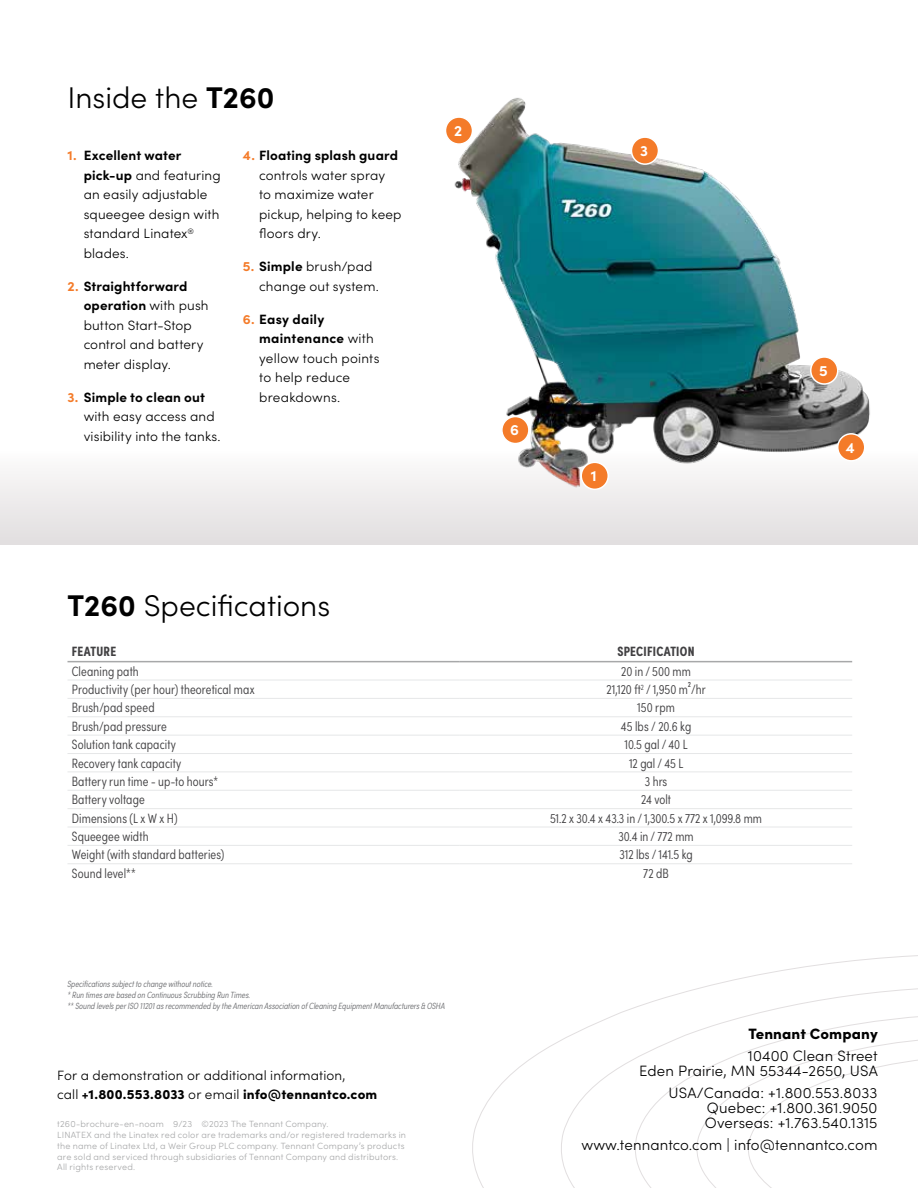
<style>
.page{position:relative;width:918px;height:1188px;background:#fff}
.page>*{position:absolute;margin:0;border:0;box-sizing:border-box;transform-origin:0 0}
.t1{font:300 30px "Sofia Pro";color:#000}
.t2{font:300 15px/15px "Sofia Pro";letter-spacing:.01em;color:#000;text-align:right}
.t3{font:900 15px "Sofia Pro";letter-spacing:.01em;color:#000}
.t4{font:700 15px "Sofia Pro";color:#fff}
.t5{font:300 13.5px/19.5px "Sofia Pro";letter-spacing:.01em;color:#000}
.t6{font:300 13.5px "Sofia Pro Condensed";letter-spacing:.01em;color:#414042}
.t7{font:700 13.5px "Sofia Pro Condensed";letter-spacing:.02em;color:#414042}
.t8{font:300 9px/10.8px "Sofia Pro";letter-spacing:.025em;color:#a7a8a9}
.t9{font:italic 300 9px/10.8px "Sofia Pro Condensed";color:#6d6e71}
.s1{font-weight:700}
.s2{font-weight:700;color:#f47b29}
.s3{font-weight:900}
</style>
<div class="page">
<div style="left:0;top:450px;width:918px;height:94px;background:linear-gradient(to bottom,#fdfdfc,#e1dedf)"></div>
<img style="left:445px;top:98px;width:436px;height:394px">
<div style="left:446px;top:117px;width:26px;height:27px;background:#f47b29;border-radius:50%"></div>
<div style="left:445px;top:116px;width:28px;height:29px;border:2px solid #fff;border-radius:50%"></div>
<div style="left:631px;top:137px;width:27px;height:27px;background:#f47b29;border-radius:50%"></div>
<div style="left:631px;top:136px;width:28px;height:29px;border:2px solid #fff;border-radius:50%"></div>
<div style="left:581px;top:462px;width:27px;height:27px;background:#f47b29;border-radius:50%"></div>
<div style="left:580px;top:462px;width:29px;height:28px;border:2px solid #fff;border-radius:50%"></div>
<hr style="left:68px;top:661px;width:392px;height:1px;background:#a7a8a9">
<hr style="left:460px;top:661px;width:392px;height:1px;background:#a7a8a9">
<hr style="left:68px;top:680px;width:392px;height:1px;background:#e6e7e8">
<hr style="left:460px;top:680px;width:392px;height:1px;background:#e6e7e8">
<hr style="left:68px;top:698px;width:392px;height:1px;background:#e6e7e8">
<hr style="left:460px;top:698px;width:392px;height:1px;background:#e6e7e8">
<hr style="left:68px;top:716px;width:392px;height:1px;background:#e6e7e8">
<hr style="left:460px;top:716px;width:392px;height:1px;background:#e6e7e8">
<hr style="left:68px;top:735px;width:392px;height:1px;background:#e6e7e8">
<hr style="left:460px;top:735px;width:392px;height:1px;background:#e6e7e8">
<hr style="left:68px;top:753px;width:392px;height:1px;background:#e6e7e8">
<hr style="left:460px;top:753px;width:392px;height:1px;background:#e6e7e8">
<hr style="left:68px;top:772px;width:392px;height:1px;background:#e6e7e8">
<hr style="left:460px;top:772px;width:392px;height:1px;background:#e6e7e8">
<hr style="left:68px;top:790px;width:392px;height:1px;background:#e6e7e8">
<hr style="left:460px;top:790px;width:392px;height:1px;background:#e6e7e8">
<hr style="left:68px;top:808px;width:392px;height:1px;background:#e6e7e8">
<hr style="left:460px;top:808px;width:392px;height:1px;background:#e6e7e8">
<hr style="left:68px;top:827px;width:392px;height:1px;background:#e6e7e8">
<hr style="left:460px;top:827px;width:392px;height:1px;background:#e6e7e8">
<hr style="left:68px;top:845px;width:392px;height:1px;background:#e6e7e8">
<hr style="left:460px;top:845px;width:392px;height:1px;background:#e6e7e8">
<hr style="left:68px;top:863px;width:392px;height:1px;background:#e6e7e8">
<hr style="left:460px;top:863px;width:392px;height:1px;background:#e6e7e8">
<div style="left:838px;top:434px;width:27px;height:27px;background:#f47b29;border-radius:50%"></div>
<div style="left:837px;top:433px;width:29px;height:29px;border:2px solid #fff;border-radius:50%"></div>
<div style="left:811px;top:357px;width:27px;height:27px;background:#f47b29;border-radius:50%"></div>
<div style="left:810px;top:356px;width:29px;height:29px;border:2px solid #fff;border-radius:50%"></div>
<div style="left:502px;top:417px;width:27px;height:27px;background:#f47b29;border-radius:50%"></div>
<div style="left:501px;top:416px;width:29px;height:28px;border:2px solid #fff;border-radius:50%"></div>
<svg style="left:472px;top:955px;width:446px;height:233px"></svg>
<h1 class="t1" style="left:68px;top:76px;width:209px">Inside the <span class="s1">T260</span></h1>
<p class="t5" style="left:84px;top:145px;width:139px;text-indent:-16px"><span class="s2">1.</span> <span class="s1">Excellent water pick-up</span> and featuring an easily adjustable squeegee design with standard Linatex<sup>® </sup>blades.</p>
<p class="t5" style="left:84px;top:276px;width:126px;text-indent:-16px"><span class="s2">2.</span> <span class="s1">Straightforward operation</span> with push button Start-Stop control and battery meter display.</p>
<p class="t5" style="left:84px;top:387px;width:138px;text-indent:-16px"><span class="s2">3.</span> <span class="s1">Simple to clean out </span>with easy access and visibility into the tanks.</p>
<p class="t5" style="left:259px;top:145px;width:144px;text-indent:-16px"><span class="s2">4.</span> <span class="s1">Floating splash guard </span>controls water spray<br>to maximize water pickup, helping to keep floors dry.</p>
<p class="t5" style="left:259px;top:256px;width:121px;text-indent:-16px"><span class="s2">5.</span> <span class="s1">Simple</span> brush/pad change out system.</p>
<p class="t5" style="left:259px;top:309px;width:122px;text-indent:-16px"><span class="s2">6.</span> <span class="s1">Easy daily maintenance</span> with yellow touch points to help reduce breakdowns.</p>
<p class="t4" style="left:454px;top:119px;width:10px">2</p>
<p class="t4" style="left:510px;top:419px;width:10px">6</p>
<h1 class="t1" style="left:68px;top:583px;width:264px"><span class="s1">T260</span> Specifications</h1>
<p class="t4" style="left:640px;top:139px;width:9px">3</p>
<p class="t4" style="left:591px;top:464px;width:7px">1</p>
<p class="t7" style="left:72px;top:641px;width:46px">FEATURE</p>
<p class="t7" style="left:617px;top:641px;width:79px">SPECIFICATION</p>
<p class="t6" style="left:72px;top:661px;width:69px">Cleaning path</p>
<p class="t6" style="left:621px;top:661px;width:71px">20 in / 500 mm</p>
<p class="t6" style="left:72px;top:680px;width:184px">Productivity (per hour) theoretical max</p>
<p class="t6" style="left:607px;top:680px;width:101px">21,120 ft<sup>2</sup> / 1,950 m2/hr</p>
<p class="t6" style="left:72px;top:698px;width:84px">Brush/pad speed</p>
<p class="t6" style="left:637px;top:698px;width:39px">150 rpm</p>
<p class="t6" style="left:72px;top:716px;width:97px">Brush/pad pressure</p>
<p class="t6" style="left:621px;top:716px;width:72px">45 lbs / 20.6 kg</p>
<p class="t6" style="left:72px;top:735px;width:106px">Solution tank capacity</p>
<p class="t6" style="left:625px;top:735px;width:65px">10.5 gal / 40 L</p>
<p class="t6" style="left:72px;top:753px;width:111px">Recovery tank capacity</p>
<p class="t6" style="left:629px;top:753px;width:56px">12 gal / 45 L</p>
<p class="t6" style="left:72px;top:771px;width:148px">Battery run time - up-to hours*</p>
<p class="t6" style="left:645px;top:771px;width:24px">3 hrs</p>
<p class="t6" style="left:72px;top:790px;width:74px">Battery voltage</p>
<p class="t6" style="left:641px;top:790px;width:31px">24 volt</p>
<p class="t6" style="left:72px;top:808px;width:107px">Dimensions (L x W x H)</p>
<p class="t6" style="left:550px;top:808px;width:213px">51.2 x 30.4 x 43.3 in / 1,300.5 x 772 x 1,099.8 mm</p>
<p class="t6" style="left:72px;top:827px;width:78px">Squeegee width</p>
<p class="t6" style="left:618px;top:827px;width:77px">30.4 in / 772 mm</p>
<p class="t6" style="left:72px;top:845px;width:154px">Weight (with standard batteries)</p>
<p class="t6" style="left:619px;top:845px;width:75px">312 lbs / 141.5 kg</p>
<p class="t6" style="left:72px;top:863px;width:65px">Sound level**</p>
<p class="t6" style="left:643px;top:863px;width:27px">72 dB</p>
<p class="t9" style="left:68px;top:978px;width:379px">Specifications subject to change without notice.<br>* Run times are based on Continuous Scrubbing Run Times.<br>** Sound levels per ISO 11201 as recommended by the American Association of Cleaning Equipment Manufacturers &amp; OSHA</p>
<p class="t4" style="left:819px;top:359px;width:10px">5</p>
<p class="t4" style="left:846px;top:436px;width:10px">4</p>
<p class="t5" style="left:57px;top:1065px;width:322px">For a demonstration or additional information,<br>call <span class="s3">+1.800.553.8033</span> or email <span class="s3">info@tennantco.com</span></p>
<p class="t8" style="left:57px;top:1118px;width:350px">t260-brochure-en-noam 9/23 ©2023 The Tennant Company.<br>LINATEX and the Linatex red color are trademarks and/or registered trademarks in the name of Linatex Ltd, a Weir Group PLC company. Tennant Company’s products are sold and serviced through subsidiaries of Tennant Company and distributors.<br>All rights reserved.</p>
<p class="t3" style="left:748px;top:1022px;width:131px">Tennant Company</p>
<p class="t2" style="left:639px;top:1048px;width:240px">10400 Clean Street<br>Eden Prairie, MN 55344-2650, USA</p>
<p class="t2" style="left:705px;top:1084px;width:174px;text-align:justify;text-indent:-36px">USA/Canada: +1.800.553.8033<br>Quebec: +1.800.361.9050<br>Overseas: +1.763.540.1315</p>
<p class="t2" style="left:581px;top:1136px;width:298px">www.tennantco.com | info@tennantco.com</p>
</div>
